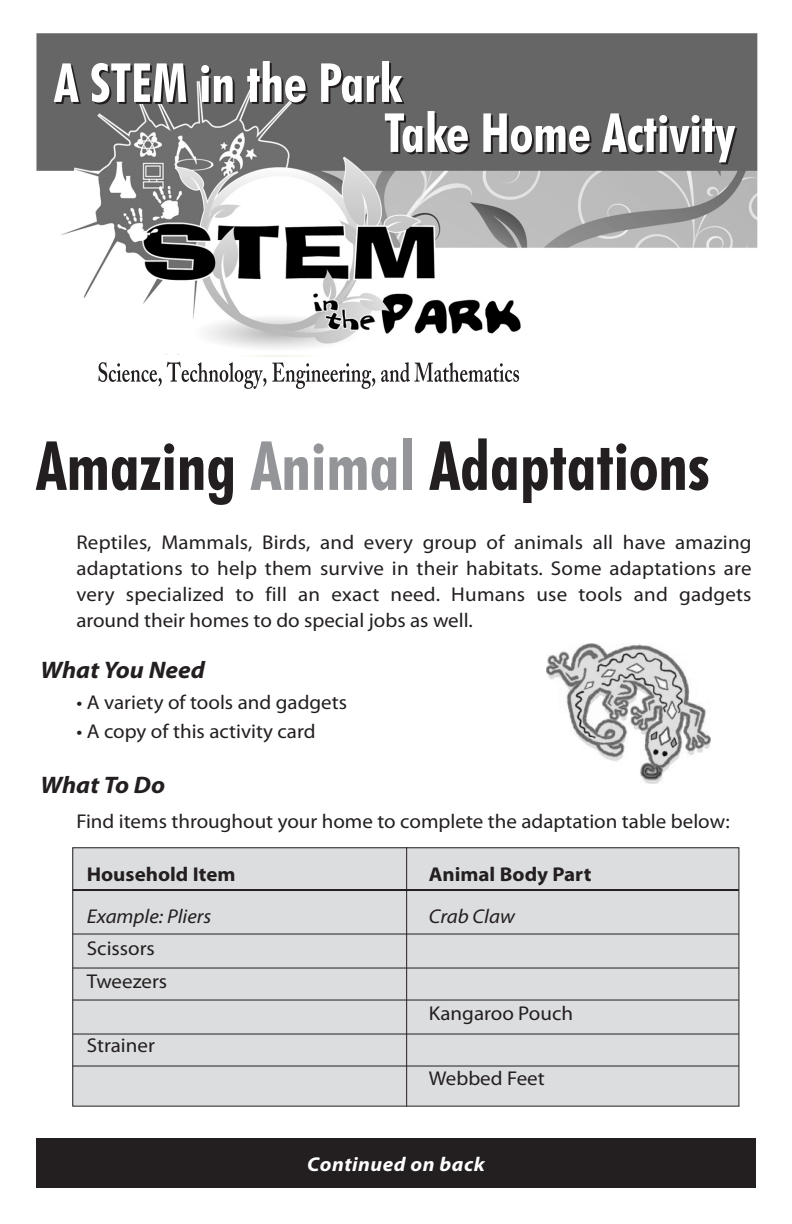
<style>
.page{position:relative;width:792px;height:1224px;background:#fff}
.page>*{position:absolute;margin:0;border:0;box-sizing:border-box;transform-origin:0 0}
.t1{font:700 condensed 68px "Futura BT";color:#231f20}
.t2{font:700 condensed 54px/50px "Futura BT";color:#fff}
.t3{font:italic 700 24px "Myriad Pro";color:#231f20;scale:1.05 1}
.t4{font:20px/26px "Myriad Pro";color:#231f20;text-align:justify;scale:1.05 1}
.t5{font:700 20px "Myriad Pro";color:#231f20;scale:1.05 1}
.t6{font:italic 20px "Myriad Pro";color:#231f20;scale:1.05 1}
.t7{font:italic 700 20px "Myriad Pro";letter-spacing:.025em;color:#fff;scale:1.05 1}
.s1{color:#939598}
</style>
<div class="page">
<img style="left:36px;top:33px;width:722px;height:316px">
<img style="left:546px;top:643px;width:164px;height:140px">
<div style="left:36px;top:1139px;width:720px;height:49px;background:#231f20"></div>
<svg style="left:98px;top:356px;width:277px;height:32px"></svg>
<svg style="left:381px;top:362px;width:138px;height:20px"></svg>
<div style="left:73px;top:848px;width:666px;height:258px;background:#dcdddf"></div>
<div style="left:72px;top:847px;width:667px;height:260px;border:1px solid #231f20"></div>
<hr style="left:406px;top:847px;width:1px;height:259px;background:#231f20">
<hr style="left:73px;top:889px;width:666px;height:2px;background:#231f20">
<hr style="left:73px;top:934px;width:666px;height:1px;background:#231f20">
<hr style="left:73px;top:968px;width:666px;height:1px;background:#231f20">
<hr style="left:73px;top:1000px;width:666px;height:1px;background:#231f20">
<hr style="left:73px;top:1034px;width:666px;height:1px;background:#231f20">
<hr style="left:73px;top:1066px;width:666px;height:1px;background:#231f20">
<h2 class="t2" style="left:384px;top:62px;width:352px;text-indent:-330px">A STEM in the Park<br>Take Home Activity</h2>
<h1 class="t1" style="left:36px;top:438px;width:675px">Amazing <span class="s1">Animal</span> Adaptations</h1>
<p class="t4" style="left:76px;top:531px;width:645px">Reptiles, Mammals, Birds, and every group of animals all have amazing adaptations to help them survive in their habitats. Some adaptations are very specialized to fill an exact need. Humans use tools and gadgets around their homes to do special jobs as well.</p>
<p class="t3" style="left:40px;top:661px;width:158px">What You Need</p>
<p class="t4" style="left:76px;top:691px;width:259px">• A variety of tools and gadgets</p>
<p class="t4" style="left:76px;top:720px;width:229px">• A copy of this activity card</p>
<p class="t3" style="left:40px;top:776px;width:121px">What To Do</p>
<p class="t4" style="left:76px;top:810px;width:624px">Find items throughout your home to complete the adaptation table below:</p>
<p class="t5" style="left:87px;top:867px;width:143px">Household Item</p>
<p class="t5" style="left:429px;top:867px;width:156px">Animal Body Part</p>
<p class="t6" style="left:87px;top:909px;width:120px">Example: Pliers</p>
<p class="t6" style="left:429px;top:909px;width:83px">Crab Claw</p>
<p class="t4" style="left:87px;top:934px;width:78px;line-height:32.4px">Scissors<br>Tweezers</p>
<p class="t4" style="left:429px;top:1002px;width:139px">Kangaroo Pouch</p>
<p class="t4" style="left:87px;top:1034px;width:66px">Strainer</p>
<p class="t4" style="left:429px;top:1067px;width:112px">Webbed Feet</p>
<p class="t7" style="left:307px;top:1157px;width:171px">Continued on back</p>
</div>
